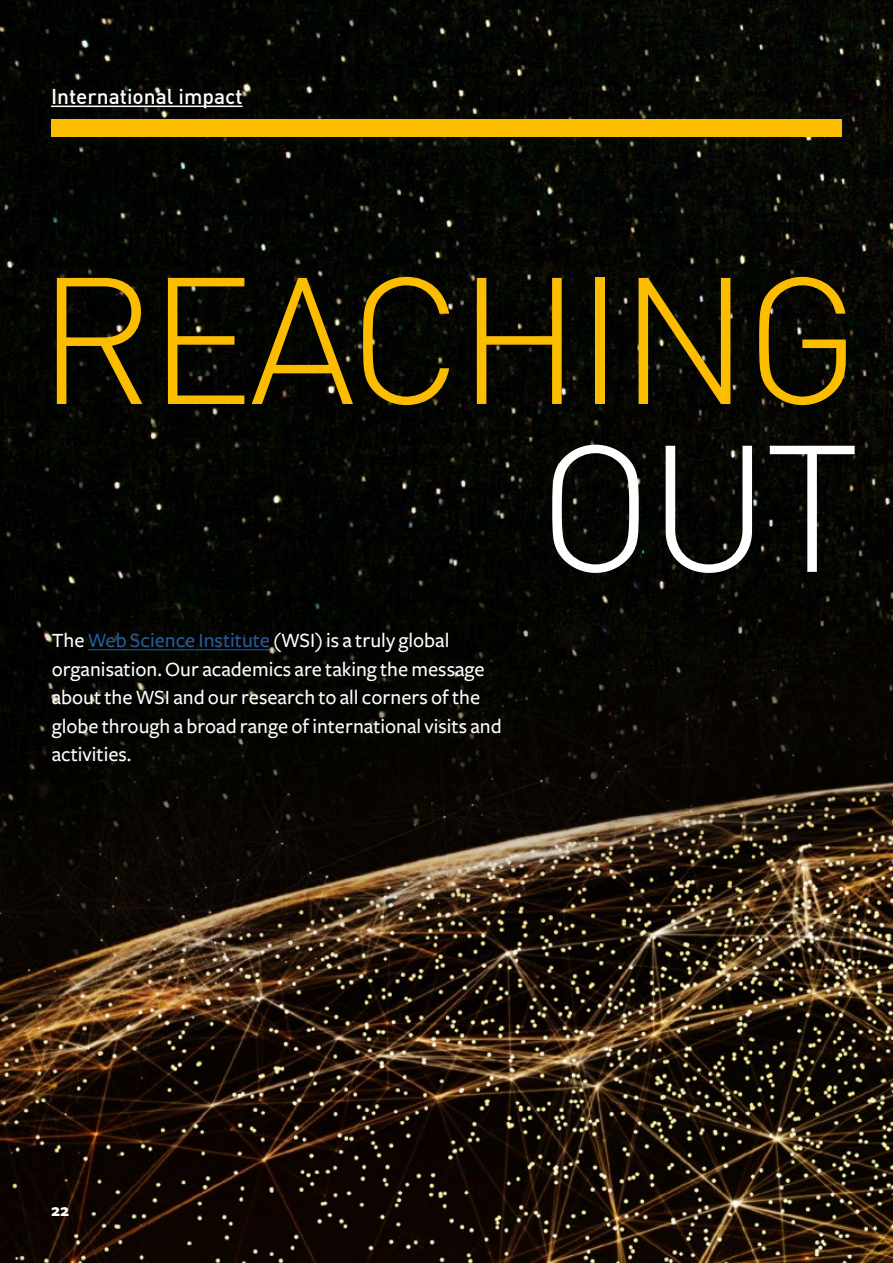
<style>
.page{position:relative;width:893px;height:1263px;background:#fff}
.page>*{position:absolute;margin:0;border:0;box-sizing:border-box;transform-origin:0 0}
.t1{font:300 177.15px "DIN";letter-spacing:-.03em;color:#fcbc00}
.t2{font:300 177.15px "DIN";color:#fff}
.t3{font:500 21px/28.5px "Freight Sans";color:#fff}
.t4{font:500 21px "DINOT";color:#fff}
.t5{font:700 18px "Freight Sans";color:#fff}
.s1{color:#275b9b}
</style>
<div class="page">
<img style="left:0;top:0;width:893px;height:1263px">
<div style="left:51px;top:119px;width:791px;height:17px;background:#fcbc00"></div>
<hr style="left:51px;top:106px;width:192px;height:1px;background:#fff">
<hr style="left:88px;top:649px;width:182px;height:1px;background:#275b9b">
<p class="t4" style="left:51px;top:80px;width:193px">International impact</p>
<h1 class="t1" style="left:37px;top:231px;width:824px">REACHING</h1>
<h1 class="t2" style="left:538px;top:399px;width:324px">OUT</h1>
<p class="t3" style="left:52px;top:626px;width:451px">The <span class="s1">Web Science Institute</span> (WSI) is a truly global organisation. Our academics are taking the message about the WSI and our research to all corners of the globe through a broad range of international visits and activities.</p>
<p class="t5" style="left:51px;top:1201px;width:19px">22</p>
</div>
